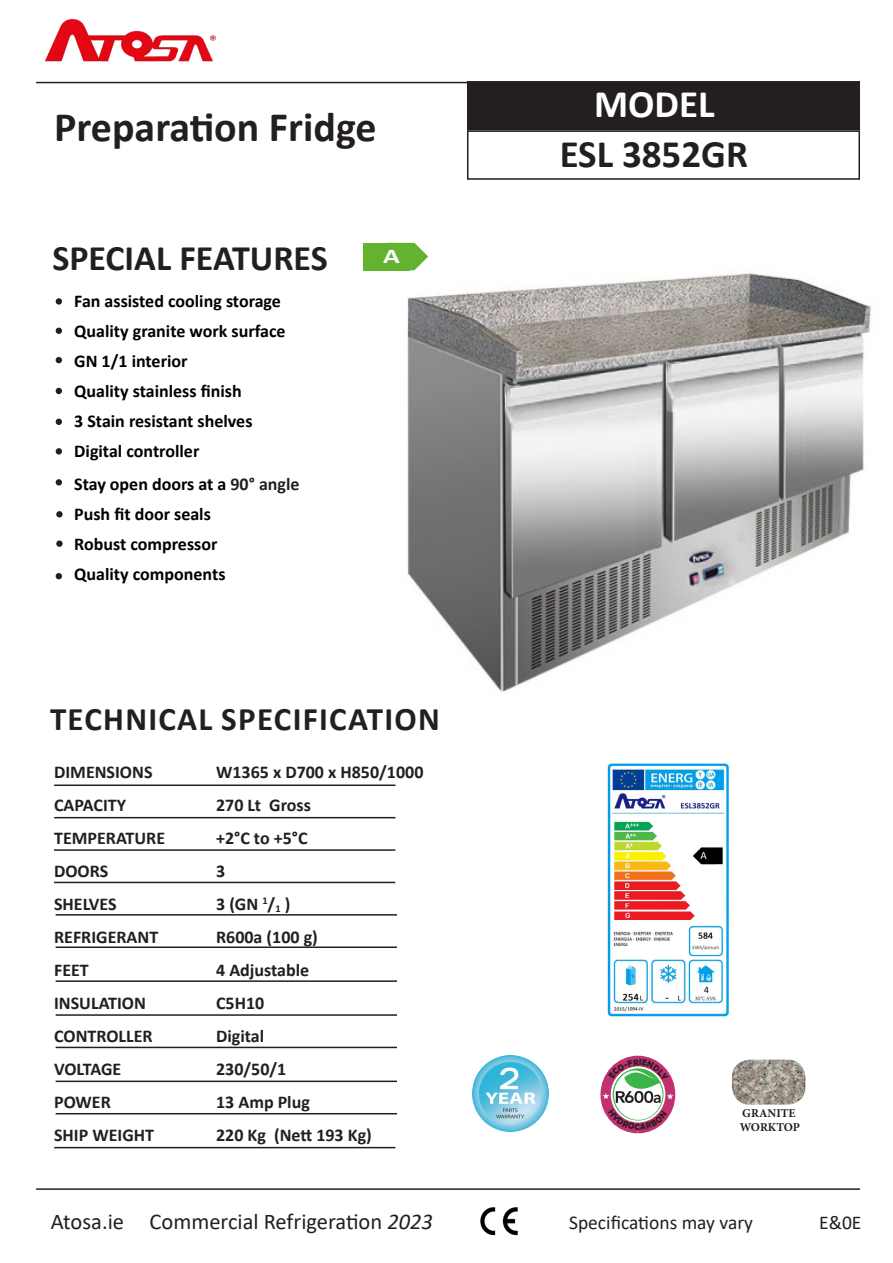
<style>
.page{position:relative;width:893px;height:1263px;background:#fff}
.page>*{position:absolute;margin:0;border:0;box-sizing:border-box;transform-origin:0 0}
.t1{font:700 42px "Calibri";color:#231f20}
.t2{font:700 39px "Calibri";color:#231f20}
.t3{font:700 39px "Calibri";color:#fff}
.t4{font:700 36px "Calibri";color:#231f20}
.t5{font:700 33px "Calibri";letter-spacing:.04em;color:#231f20}
.t6{font:22.5px "Calibri";color:#231f20}
.t7{font:700 21px "Calibri";color:#fff;scale:1.32 1}
.t8{font:19.5px "Calibri";color:#231f20}
.t9{font:700 18px "Calibri";color:#231f20}
.t10{font:700 18px "Calibri";color:#000}
.t11{font:700 12px "Minion Pro";color:#231f20}
.s1{color:#231f20}
.s2{font-style:italic}
</style>
<div class="page">
<hr style="left:36px;top:1188px;width:824px;height:2px;background:#231f20">
<img style="left:41px;top:19px;width:180px;height:65px">
<hr style="left:36px;top:82px;width:824px;height:1px;background:#231f20">
<div style="left:468px;top:82px;width:391px;height:48px;background:#231f20"></div>
<div style="left:467px;top:81px;width:393px;height:49px;border:2px solid #231f20"></div>
<div style="left:467px;top:130px;width:393px;height:50px;border:2px solid #231f20"></div>
<hr style="left:54px;top:784px;width:341px;height:2px;background:#231f20">
<hr style="left:54px;top:817px;width:341px;height:1px;background:#231f20">
<hr style="left:54px;top:849px;width:341px;height:2px;background:#231f20">
<hr style="left:54px;top:882px;width:341px;height:1px;background:#231f20">
<hr style="left:56px;top:914px;width:341px;height:1px;background:#231f20">
<hr style="left:56px;top:946px;width:341px;height:2px;background:#231f20">
<hr style="left:56px;top:980px;width:341px;height:2px;background:#231f20">
<hr style="left:56px;top:1014px;width:341px;height:2px;background:#231f20">
<hr style="left:56px;top:1047px;width:341px;height:1px;background:#231f20">
<hr style="left:56px;top:1080px;width:341px;height:2px;background:#231f20">
<hr style="left:56px;top:1113px;width:341px;height:1px;background:#231f20">
<hr style="left:54px;top:1147px;width:341px;height:1px;background:#231f20">
<img style="left:472px;top:1055px;width:77px;height:77px">
<img style="left:612px;top:1071px;width:57px;height:48px">
<div style="left:600px;top:1056px;width:75px;height:77px;border:11px solid #c33072;border-radius:50%"></div>
<div style="left:611px;top:1066px;width:54px;height:56px;border:2px solid #fff;border-radius:50%"></div>
<svg style="left:667px;top:1093px;width:6px;height:6px"></svg>
<svg style="left:603px;top:1093px;width:6px;height:6px"></svg>
<img style="left:732px;top:1059px;width:73px;height:45px">
<div style="left:56px;top:298px;width:6px;height:7px;background:#231f20;border-radius:50%"></div>
<svg style="left:56px;top:328px;width:6px;height:6px"></svg>
<svg style="left:56px;top:357px;width:6px;height:6px"></svg>
<svg style="left:56px;top:388px;width:6px;height:6px"></svg>
<svg style="left:56px;top:419px;width:6px;height:6px"></svg>
<svg style="left:56px;top:448px;width:6px;height:6px"></svg>
<div style="left:56px;top:479px;width:6px;height:7px;background:#231f20;border-radius:50%"></div>
<div style="left:56px;top:511px;width:7px;height:6px;background:#231f20;border-radius:50%"></div>
<div style="left:56px;top:540px;width:7px;height:7px;background:#231f20;border-radius:50%"></div>
<svg style="left:56px;top:573px;width:6px;height:6px"></svg>
<img style="left:480px;top:1207px;width:38px;height:28px">
<img style="left:396px;top:270px;width:476px;height:422px">
<svg style="left:409px;top:243px;width:19px;height:27px"></svg>
<div style="left:363px;top:243px;width:46px;height:27px;background:#63b330"></div>
<img style="left:607px;top:763px;width:122px;height:254px">
<svg style="left:608px;top:1059px;width:60px;height:21px"></svg>
<svg style="left:608px;top:1108px;width:59px;height:22px"></svg>
<p class="t1" style="left:54px;top:97px;width:324px">Preparation Fridge</p>
<p class="t4" style="left:52px;top:232px;width:277px">SPECIAL FEATURES</p>
<p class="t10" style="left:74px;top:288px;width:208px">Fan assisted cooling storage</p>
<p class="t10" style="left:74px;top:318px;width:213px">Quality granite work surface</p>
<p class="t10" style="left:74px;top:348px;width:115px">GN 1/1 interior</p>
<p class="t10" style="left:74px;top:378px;width:169px">Quality stainless finish</p>
<p class="t10" style="left:74px;top:408px;width:180px">3 Stain resistant shelves</p>
<p class="t10" style="left:74px;top:438px;width:127px">Digital controller</p>
<p class="t10" style="left:74px;top:471px;width:227px">Stay open doors at a <span class="s1">90° angle</span></p>
<p class="t10" style="left:74px;top:501px;width:138px">Push fit door seals</p>
<p class="t10" style="left:74px;top:531px;width:145px">Robust compressor</p>
<p class="t10" style="left:74px;top:561px;width:153px">Quality components</p>
<p class="t7" style="left:383px;top:241px;width:14px">A</p>
<p class="t5" style="left:50px;top:696px;width:391px">TECHNICAL SPECIFICATION</p>
<p class="t9" style="left:54px;top:759px;width:100px">DIMENSIONS</p>
<p class="t9" style="left:216px;top:759px;width:209px">W1365 x D700 x H850/1000</p>
<p class="t9" style="left:54px;top:792px;width:74px">CAPACITY</p>
<p class="t9" style="left:216px;top:792px;width:96px">270 Lt Gross</p>
<p class="t9" style="left:54px;top:825px;width:113px">TEMPERATURE</p>
<p class="t9" style="left:216px;top:825px;width:93px">+2°C to +5°C</p>
<p class="t9" style="left:54px;top:858px;width:56px">DOORS</p>
<p class="t9" style="left:216px;top:858px;width:11px">3</p>
<p class="t9" style="left:54px;top:891px;width:64px">SHELVES</p>
<p class="t9" style="left:216px;top:891px;width:76px">3 (GN <sup>1</sup>/<sub>1</sub> )</p>
<p class="t9" style="left:54px;top:924px;width:106px">REFRIGERANT</p>
<p class="t9" style="left:216px;top:924px;width:103px">R600a (100 g)</p>
<p class="t9" style="left:54px;top:957px;width:36px">FEET</p>
<p class="t9" style="left:216px;top:957px;width:95px">4 Adjustable</p>
<p class="t9" style="left:54px;top:990px;width:93px">INSULATION</p>
<p class="t9" style="left:216px;top:990px;width:50px">C5H10</p>
<p class="t9" style="left:54px;top:1023px;width:100px">CONTROLLER</p>
<p class="t9" style="left:216px;top:1023px;width:50px">Digital</p>
<p class="t9" style="left:54px;top:1056px;width:69px">VOLTAGE</p>
<p class="t9" style="left:216px;top:1056px;width:72px">230/50/1</p>
<p class="t9" style="left:54px;top:1089px;width:58px">POWER</p>
<p class="t9" style="left:216px;top:1089px;width:95px">13 Amp Plug</p>
<p class="t9" style="left:54px;top:1122px;width:101px">SHIP WEIGHT</p>
<p class="t9" style="left:216px;top:1122px;width:157px">220 Kg (Nett 193 Kg)</p>
<p class="t3" style="left:594px;top:77px;width:122px">MODEL</p>
<p class="t2" style="left:560px;top:127px;width:190px">ESL 3852GR</p>
<p class="t11" style="left:742px;top:1104px;width:55px">GRANITE</p>
<p class="t11" style="left:740px;top:1119px;width:62px">WORKTOP</p>
<p class="t6" style="left:51px;top:1205px;width:384px">Atosa.ie Commercial Refrigeration <span class="s2">2023</span></p>
<p class="t8" style="left:569px;top:1208px;width:186px">Specifications may vary</p>
<p class="t8" style="left:819px;top:1208px;width:44px">E&amp;0E</p>
</div>
